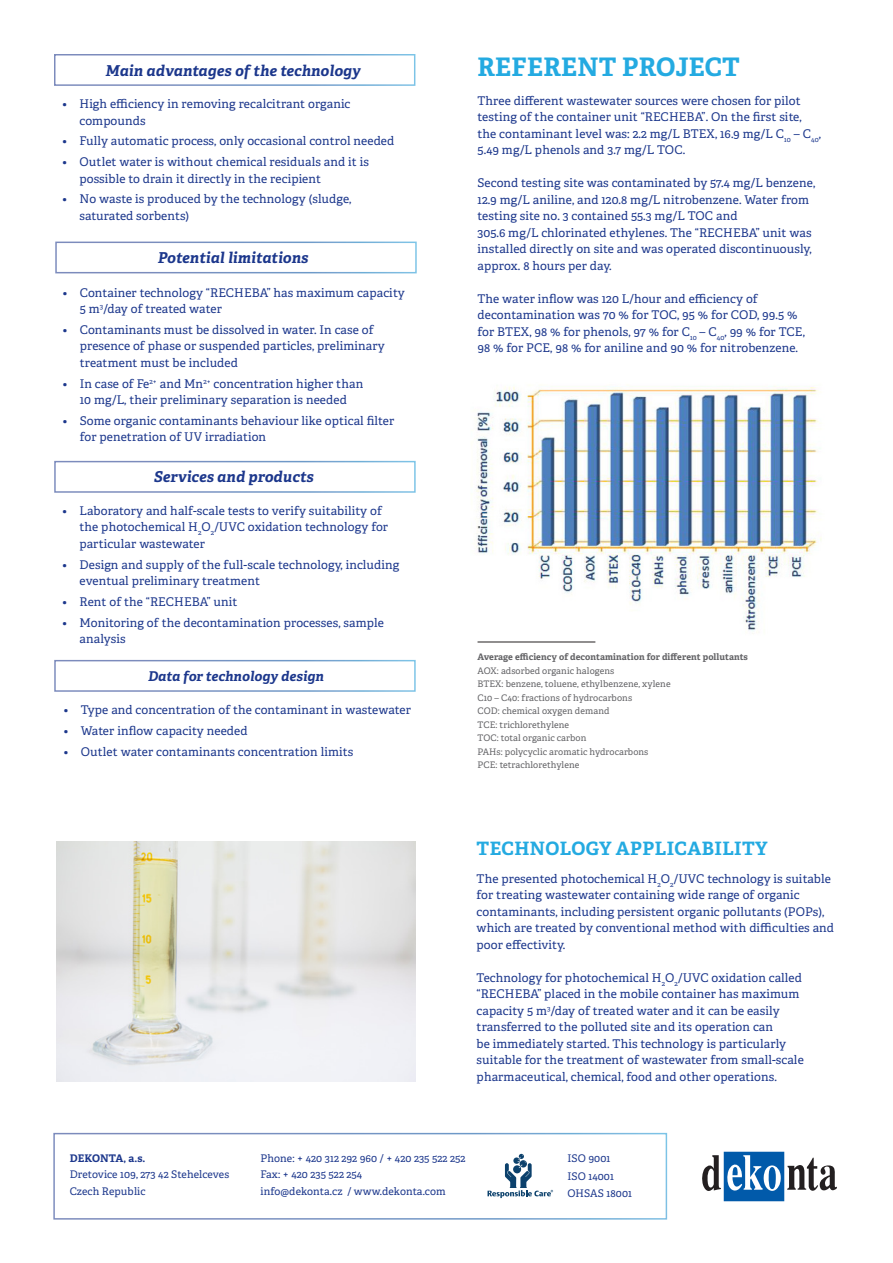
<style>
.page{position:relative;width:893px;height:1263px;background:#fff}
.page>*{position:absolute;margin:0;border:0;box-sizing:border-box;transform-origin:0 0}
.t1{font:700 25.5px "Adelle";letter-spacing:.01em;color:#24aae1}
.t2{font:700 18.45px "Adelle";letter-spacing:.02em;color:#24aae1}
.t3{font:italic 700 15px "Adelle";letter-spacing:.01em;color:#1c378c}
.t4{font:italic 700 13.5px "Adelle";letter-spacing:.01em;color:#1c378c}
.t5{font:12px/16.5px "Adelle";letter-spacing:.01em;color:#1c378c}
.t6{font:10.5px/16.5px "Adelle";letter-spacing:.01em;color:#1c378c}
.t7{font:700 10.5px "Adelle";letter-spacing:.01em;color:#1c378c}
.t8{font:9px "Adelle";letter-spacing:.01em;color:#636366}
.t9{font:700 9px "Adelle";letter-spacing:.005em;color:#636366}
</style>
<div class="page">
<svg style="left:702px;top:1152px;width:135px;height:49px"></svg>
<svg style="left:487px;top:1154px;width:66px;height:44px"></svg>
<div style="left:53px;top:1133px;width:614px;height:86px;border:2px solid #fff"></div>
<hr style="left:477px;top:642px;width:118px;height:1px;background:#231f20">
<div style="left:55px;top:242px;width:362px;height:31px;border:2px solid #fff"></div>
<div style="left:54px;top:461px;width:362px;height:32px;border:2px solid #fff"></div>
<div style="left:54px;top:660px;width:362px;height:32px;border:2px solid #fff"></div>
<img style="left:476px;top:386px;width:346px;height:245px">
<div style="left:54px;top:54px;width:361px;height:32px;border:2px solid #fff"></div>
<img style="left:56px;top:841px;width:360px;height:241px">
<p class="t3" style="left:105px;top:60px;width:257px">Main advantages of the technology</p>
<p class="t5" style="left:80px;top:95px;width:272px;text-indent:-17px">• High efficiency in removing recalcitrant organic compounds</p>
<p class="t5" style="left:63px;top:132px;width:333px">• Fully automatic process, only occasional control needed</p>
<p class="t5" style="left:80px;top:153px;width:291px;text-indent:-17px">• Outlet water is without chemical residuals and it is possible to drain it directly in the recipient</p>
<p class="t5" style="left:80px;top:190px;width:274px;text-indent:-17px">• No waste is produced by the technology (sludge, saturated sorbents)</p>
<p class="t3" style="left:158px;top:247px;width:152px">Potential limitations</p>
<p class="t5" style="left:80px;top:284px;width:326px;text-indent:-17px">• Container technology “RECHEBA” has maximum capacity<br>5 m<sup>3</sup>/day of treated water</p>
<p class="t5" style="left:80px;top:321px;width:307px;text-indent:-17px">• Contaminants must be dissolved in water. In case of presence of phase or suspended particles, preliminary treatment must be included</p>
<p class="t5" style="left:63px;top:375px;width:302px;text-align:center">• In case of Fe<sup>2+</sup> and Mn<sup>2+</sup> concentration higher than<br>10 mg/L, their preliminary separation is needed</p>
<p class="t5" style="left:80px;top:412px;width:316px;text-indent:-17px">• Some organic contaminants behaviour like optical filter for penetration of UV irradiation</p>
<p class="t3" style="left:154px;top:466px;width:161px">Services and products</p>
<p class="t5" style="left:80px;top:502px;width:310px;text-indent:-17px">• Laboratory and half-scale tests to verify suitability of the photochemical H<sub>2</sub>O<sub>2</sub>/UVC oxidation technology for particular wastewater</p>
<p class="t5" style="left:80px;top:556px;width:321px;text-indent:-17px">• Design and supply of the full-scale technology, including eventual preliminary treatment</p>
<p class="t5" style="left:63px;top:593px;width:177px">• Rent of the “RECHEBA” unit</p>
<p class="t5" style="left:80px;top:614px;width:306px;text-indent:-17px">• Monitoring of the decontamination processes, sample analysis</p>
<p class="t4" style="left:148px;top:666px;width:177px">Data for technology design</p>
<p class="t5" style="left:64px;top:701px;width:349px">• Type and concentration of the contaminant in wastewater</p>
<p class="t5" style="left:64px;top:722px;width:185px">• Water inflow capacity needed</p>
<p class="t5" style="left:64px;top:743px;width:291px">• Outlet water contaminants concentration limits</p>
<p class="t1" style="left:477px;top:49px;width:264px">REFERENT PROJECT</p>
<p class="t5" style="left:477px;top:92px;width:345px">Three different wastewater sources were chosen for pilot testing of the container unit “RECHEBA”. On the first site, the contaminant level was: 2.2 mg/L BTEX, 16.9 mg/L C<sub>10</sub> – C<sub>40</sub>, 5.49 mg/L phenols and 3.7 mg/L TOC.</p>
<p class="t5" style="left:477px;top:174px;width:339px">Second testing site was contaminated by 57.4 mg/L benzene,<br>12.9 mg/L aniline, and 120.8 mg/L nitrobenzene. Water from testing site no. 3 contained 55.3 mg/L TOC and</p>
<p class="t5" style="left:477px;top:224px;width:336px;text-align:justify">305.6 mg/L chlorinated ethylenes. The “RECHEBA” unit was installed directly on site and was operated discontinuously, approx. 8 hours per day.</p>
<p class="t5" style="left:477px;top:290px;width:329px">The water inflow was 120 L/hour and efficiency of decontamination was 70 % for TOC, 95 % for COD, 99.5 % for BTEX, 98 % for phenols, 97 % for C<sub>10</sub> – C<sub>40</sub>, 99 % for TCE, 98 % for PCE, 98 % for aniline and 90 % for nitrobenzene.</p>
<p class="t9" style="left:477px;top:650px;width:272px">Average efficiency of decontamination for different pollutants</p>
<p class="t8" style="left:477px;top:664px;width:138px">AOX: adsorbed organic halogens</p>
<p class="t8" style="left:477px;top:677px;width:195px">BTEX: benzene, toluene, ethylbenzene, xylene</p>
<p class="t8" style="left:477px;top:691px;width:156px">C10 – C40: fractions of hydrocarbons</p>
<p class="t8" style="left:477px;top:704px;width:133px">COD: chemical oxygen demand</p>
<p class="t8" style="left:477px;top:718px;width:93px">TCE: trichlorethylene</p>
<p class="t8" style="left:477px;top:731px;width:110px">TOC: total organic carbon</p>
<p class="t8" style="left:477px;top:745px;width:172px">PAHs: polycyclic aromatic hydrocarbons</p>
<p class="t8" style="left:477px;top:758px;width:103px">PCE: tetrachlorethylene</p>
<p class="t7" style="left:70px;top:1150px;width:77px">DEKONTA, a.s.</p>
<p class="t6" style="left:70px;top:1166px;width:161px">Dretovice 109, 273 42 Stehelceves<br>Czech Republic</p>
<p class="t2" style="left:477px;top:835px;width:293px">TECHNOLOGY APPLICABILITY</p>
<p class="t5" style="left:477px;top:870px;width:359px">The presented photochemical H<sub>2</sub>O<sub>2</sub>/UVC technology is suitable for treating wastewater containing wide range of organic contaminants, including persistent organic pollutants (POPs), which are treated by conventional method with difficulties and poor effectivity.</p>
<p class="t5" style="left:477px;top:969px;width:329px">Technology for photochemical H<sub>2</sub>O<sub>2</sub>/UVC oxidation called “RECHEBA” placed in the mobile container has maximum capacity 5 m<sup>3</sup>/day of treated water and it can be easily transferred to the polluted site and its operation can<br>be immediately started. This technology is particularly suitable for the treatment of wastewater from small-scale pharmaceutical, chemical, food and other operations.</p>
<p class="t6" style="left:261px;top:1149px;width:206px">Phone: + 420 312 292 960 / + 420 235 522 252<br>Fax: + 420 235 522 254<br>info@dekonta.cz / www.dekonta.com</p>
<p class="t6" style="left:567px;top:1149px;width:66px;line-height:17.7px">ISO 9001<br>ISO 14001<br>OHSAS 18001</p>
</div>
